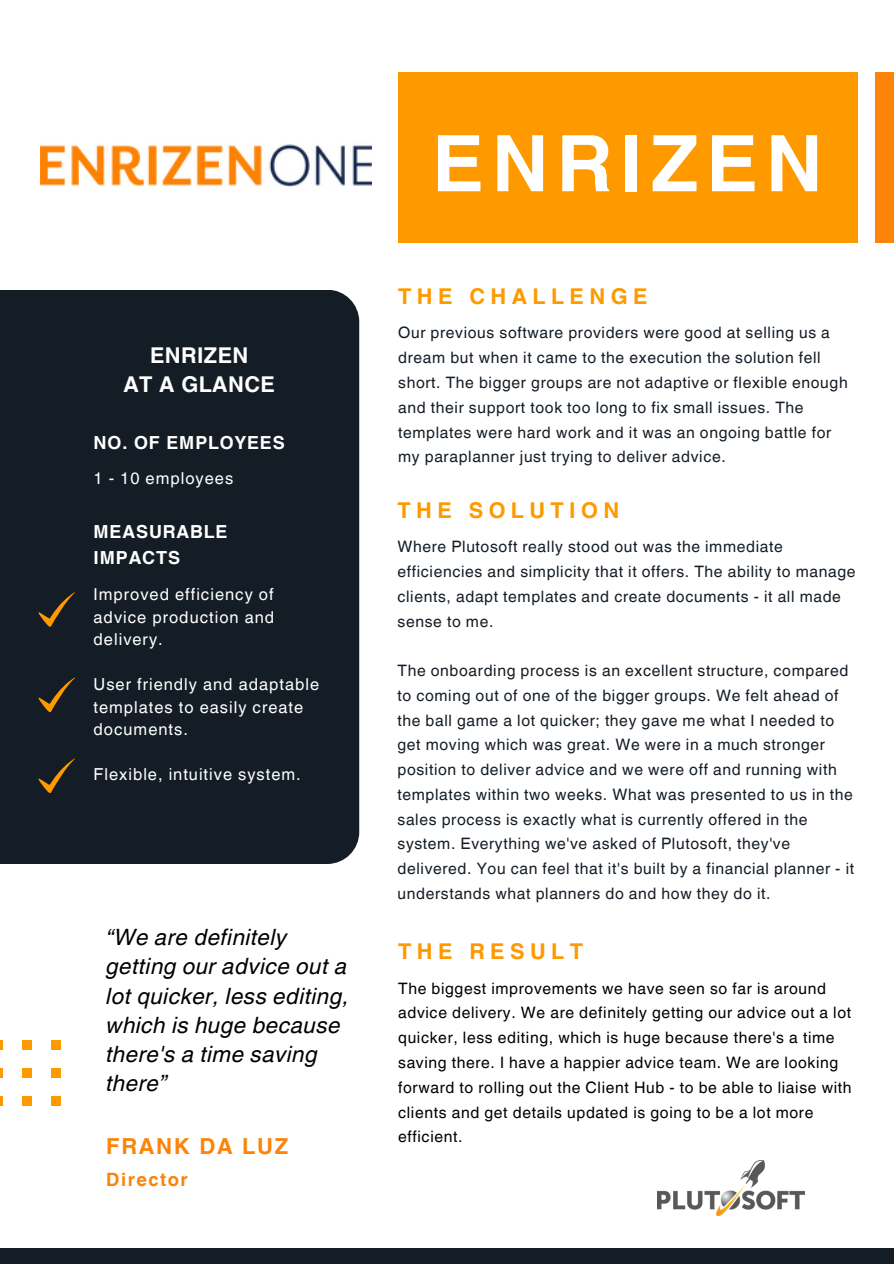
<style>
.page{position:relative;width:894px;height:1264px;background:#fff}
.page>*{position:absolute;margin:0;border:0;box-sizing:border-box;transform-origin:0 0}
.t1{font:700 78px "Helvetica World";letter-spacing:.1em;color:#fff}
.t2{font:italic 22.5px/29.2px "Helvetica World";letter-spacing:.02em;color:#000}
.t3{font:700 22.05px "Helvetica World";letter-spacing:.08em;color:#fc840a}
.t4{font:700 21.75px "Helvetica World";letter-spacing:.25em;color:#fe9900}
.t5{font:700 21.75px "Helvetica World";letter-spacing:.02em;color:#fff}
.t6{font:700 18.45px "Helvetica World";letter-spacing:.08em;color:#fc840a}
.t7{font:700 18px/25.8px "Helvetica World";letter-spacing:.05em;color:#fff}
.t8{font:16.5px/22.5px "Helvetica World";letter-spacing:.06em;color:#fff;text-align:justify}
.t9{font:15.75px/24.8px "Helvetica World";letter-spacing:.04em;color:#141d26}
.t10{font:15.75px/24.8px "Helvetica World";letter-spacing:.04em;color:#000}
</style>
<div class="page">
<div style="left:0;top:1248px;width:893px;height:15px;background:#141d26"></div>
<div style="left:0;top:72px;width:856px;height:171px;background:#fe9900"></div>
<div style="left:0;top:55px;width:397px;height:208px;background:#fff"></div>
<div style="left:51px;top:1040px;width:10px;height:9px;background:#fe9900"></div>
<div style="left:22px;top:1040px;width:10px;height:9px;background:#fe9900"></div>
<svg style="left:0;top:1040px;width:2px;height:9px"></svg>
<div style="left:51px;top:1067px;width:10px;height:10px;background:#fe9900"></div>
<div style="left:22px;top:1067px;width:10px;height:10px;background:#fe9900"></div>
<svg style="left:0;top:1068px;width:2px;height:9px"></svg>
<div style="left:51px;top:1095px;width:10px;height:10px;background:#fe9900"></div>
<div style="left:22px;top:1095px;width:10px;height:10px;background:#fe9900"></div>
<svg style="left:0;top:1096px;width:2px;height:9px"></svg>
<img style="left:657px;top:1160px;width:147px;height:55px">
<div style="left:875px;top:72px;width:18px;height:171px;background:#fc840a"></div>
<img style="left:40px;top:144px;width:331px;height:42px">
<div style="left:0;top:290px;width:359px;height:574px;background:#141d26"></div>
<svg style="left:38px;top:592px;width:37px;height:34px"></svg>
<svg style="left:38px;top:677px;width:37px;height:35px"></svg>
<svg style="left:38px;top:758px;width:37px;height:35px"></svg>
<p class="t5" style="left:150px;top:337px;width:100px">ENRIZEN</p>
<h4 class="t5" style="left:123px;top:366px;width:153px">AT A GLANCE</h4>
<p class="t7" style="left:93px;top:428px;width:193px">NO. OF EMPLOYEES</p>
<p class="t8" style="left:93px;top:467px;width:141px">1 - 10 employees</p>
<p class="t7" style="left:93px;top:517px;width:135px">MEASURABLE<br>IMPACTS</p>
<h2 class="t8" style="left:93px;top:583px;width:182px">Improved efficiency of advice production and delivery.</h2>
<p class="t8" style="left:93px;top:673px;width:227px;text-align:left">User friendly and adaptable templates to easily create documents.</p>
<h4 class="t8" style="left:93px;top:763px;width:209px">Flexible, intuitive system.</h4>
<p class="t2" style="left:106px;top:920px;width:244px">“We are definitely getting our advice out a lot quicker, less editing, which is huge because there's a time saving there”</p>
<p class="t3" style="left:106px;top:1127px;width:183px">FRANK DA LUZ</p>
<h2 class="t6" style="left:106px;top:1164px;width:83px">Director</h2>
<p class="t1" style="left:432px;top:100px;width:392px">ENRIZEN</p>
<p class="t4" style="left:398px;top:279px;width:251px">THE CHALLENGE</p>
<h2 class="t9" style="left:398px;top:321px;width:451px">Our previous software providers were good at selling us a dream but when it came to the execution the solution fell short. The bigger groups are not adaptive or flexible enough and their support took too long to fix small issues. The templates were hard work and it was an ongoing battle for my paraplanner just trying to deliver advice.</h2>
<h2 class="t4" style="left:397px;top:493px;width:223px">THE SOLUTION</h2>
<p class="t9" style="left:397px;top:534px;width:459px">Where Plutosoft really stood out was the immediate efficiencies and simplicity that it offers. The ability to manage clients, adapt templates and create documents - it all made sense to me.</p>
<p class="t9" style="left:397px;top:658px;width:458px">The onboarding process is an excellent structure, compared to coming out of one of the bigger groups. We felt ahead of the ball game a lot quicker; they gave me what I needed to get moving which was great. We were in a much stronger position to deliver advice and we were off and running with templates within two weeks. What was presented to us in the sales process is exactly what is currently offered in the system. Everything we've asked of Plutosoft, they've delivered. You can feel that it's built by a financial planner - it understands what planners do and how they do it.</p>
<p class="t4" style="left:398px;top:933px;width:186px">THE RESULT</p>
<p class="t10" style="left:398px;top:975px;width:454px">The biggest improvements we have seen so far is around advice delivery. We are definitely getting our advice out a lot quicker, less editing, which is huge because there's a time saving there. I have a happier advice team. We are looking forward to rolling out the Client Hub - to be able to liaise with clients and get details updated is going to be a lot more efficient.</p>
</div>
